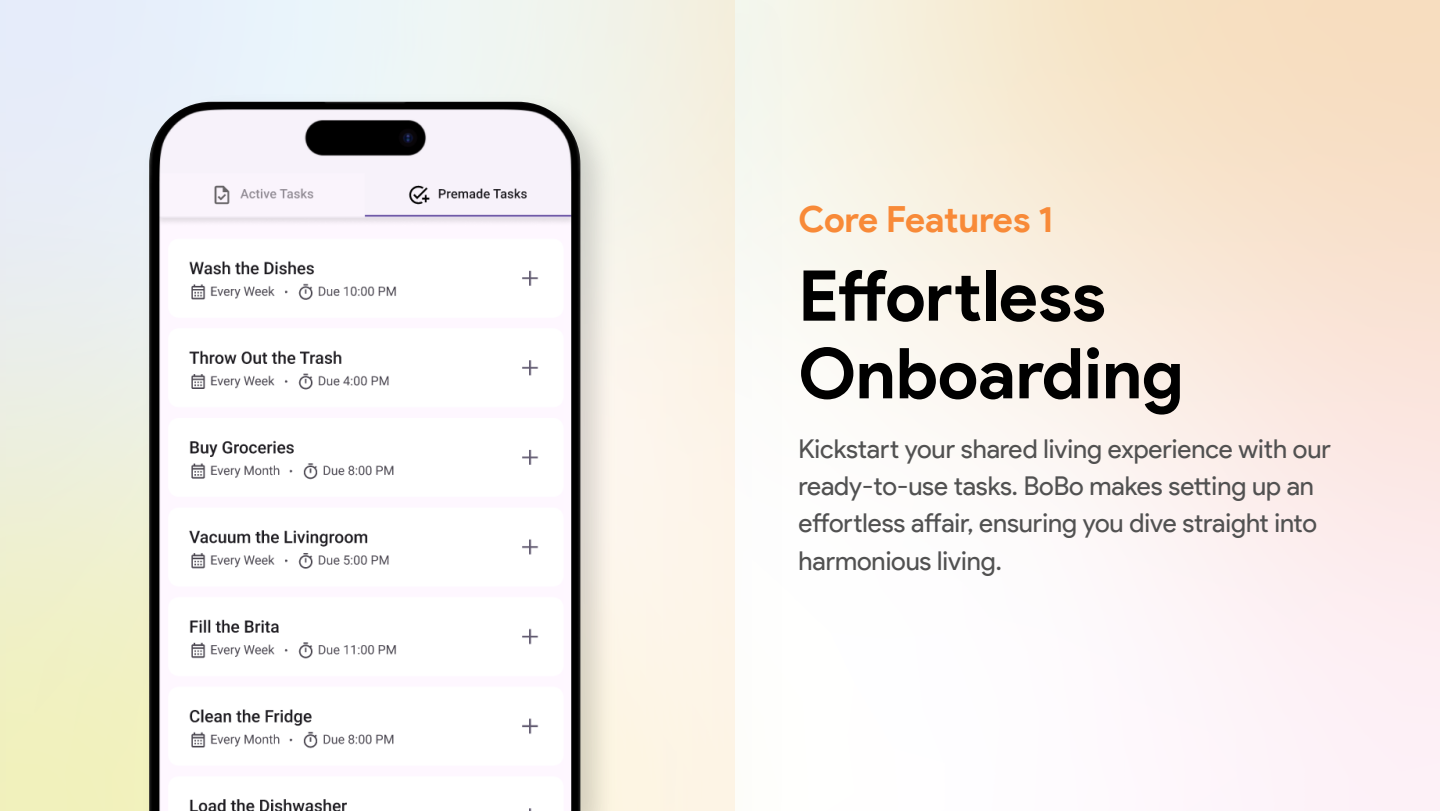
<style>
.page{position:relative;width:1440px;height:811px;background:#fff}
.page>*{position:absolute;margin:0;border:0;box-sizing:border-box;transform-origin:0 0}
.t1{font:700 70px/77.6px "Product Sans";color:#000}
.t2{font:700 36px "Product Sans";letter-spacing:-.01em;color:#f88a38}
.t3{font:26px/37.2px "Product Sans";color:#515151}
</style>
<div class="page">
<svg style="left:800px;top:0;width:640px;height:810px"></svg>
<img style="left:149px;top:102px;width:431px;height:708px">
<h2 class="t2" style="left:798px;top:197px;width:257px">Core Features 1</h2>
<h1 class="t1" style="left:798px;top:258px;width:387px">Effortless<br>Onboarding</h1>
<p class="t3" style="left:798px;top:430px;width:534px">Kickstart your shared living experience with our ready-to-use tasks. BoBo makes setting up an effortless affair, ensuring you dive straight into harmonious living.</p>
</div>
